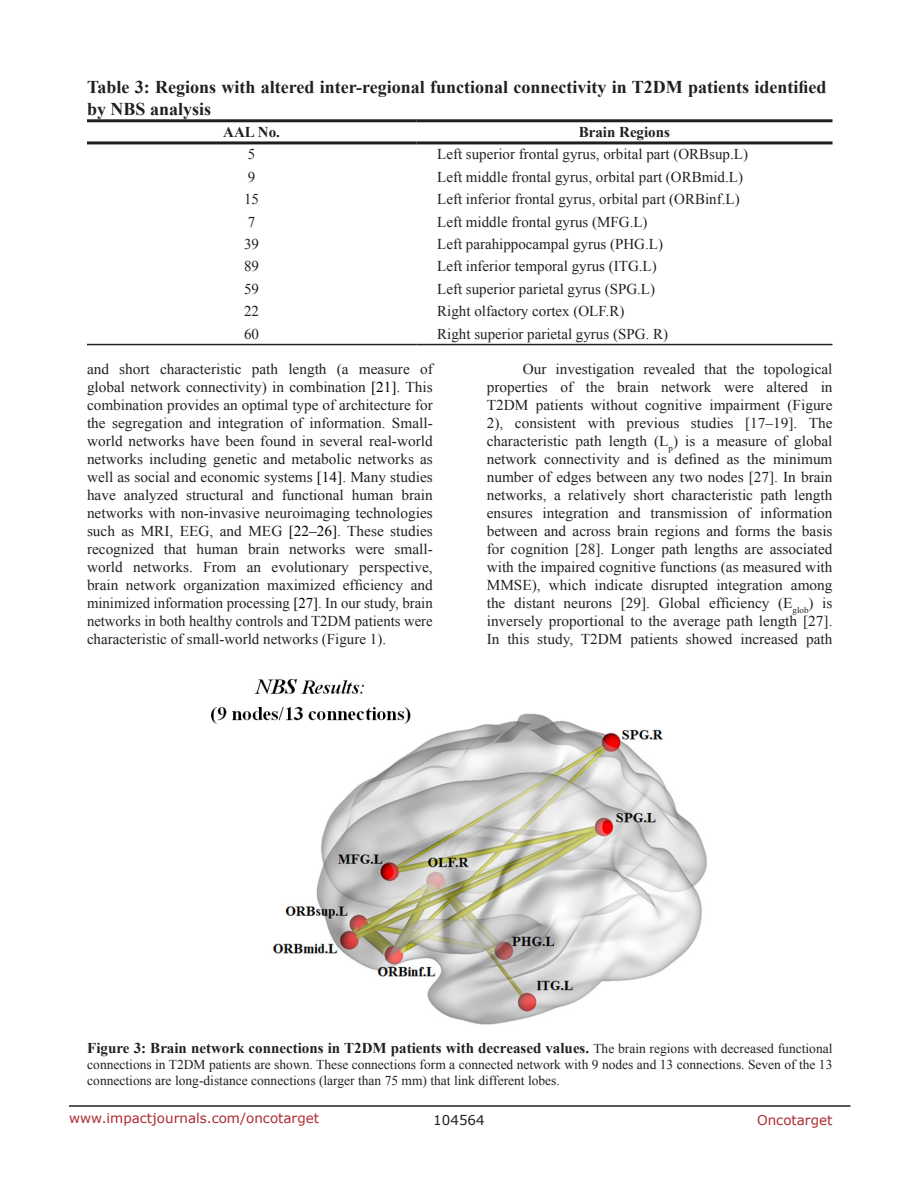
<style>
.page{position:relative;width:918px;height:1188px;background:#fff}
.page>*{position:absolute;margin:0;border:0;box-sizing:border-box;transform-origin:0 0}
.TableHeading{font:700 18px/21.6px "Times New Roman";color:#231f20}
.BodyText{font:15px/18px "Times New Roman";color:#231f20;text-align:justify}
.TableText{font:15px "Times New Roman";color:#231f20}
.FigureText{font:700 15px "Times New Roman";color:#231f20}
.TableText-2{font:700 15px "Times New Roman";color:#231f20}
.FigureText-2{font:13.5px/16.2px "Times New Roman";color:#231f20}
.t1{font:13.5px "Verdana";color:#ac2b31}
.t2{font:13.5px "Verdana";color:#231f20}
.s1{color:#080000}
.s2{font-weight:400;font-size:13.5px}
</style>
<div class="page">
<hr style="left:69px;top:1105px;width:781px;height:2px;background:#231f20">
<img style="left:212px;top:679px;width:495px;height:345px">
<hr style="left:87px;top:119px;width:329px;height:3px;background:#231f20">
<hr style="left:416px;top:119px;width:416px;height:3px;background:#231f20">
<hr style="left:87px;top:141px;width:329px;height:3px;background:#231f20">
<hr style="left:416px;top:141px;width:416px;height:3px;background:#231f20">
<hr style="left:87px;top:344px;width:329px;height:1px;background:#231f20">
<hr style="left:416px;top:344px;width:416px;height:1px;background:#231f20">
<p class="TableHeading" style="left:87px;top:76px;width:741px">Table 3: Regions with altered inter-regional functional connectivity in T2DM patients identified by NBS analysis</p>
<p class="TableText-2" style="left:223px;top:122px;width:58px">AAL No.</p>
<p class="TableText-2" style="left:579px;top:122px;width:93px">Brain Regions</p>
<p class="TableText" style="left:248px;top:144px;width:9px">5</p>
<p class="TableText" style="left:437px;top:144px;width:312px">Left superior frontal gyrus, orbital part (ORBsup.L)</p>
<p class="TableText" style="left:248px;top:167px;width:9px">9</p>
<p class="TableText" style="left:437px;top:167px;width:307px">Left middle frontal gyrus, orbital part (ORBmid.L)</p>
<p class="TableText" style="left:244px;top:189px;width:16px">15</p>
<p class="TableText" style="left:437px;top:189px;width:304px">Left inferior frontal gyrus, orbital part (ORBinf.L)</p>
<p class="TableText" style="left:248px;top:211px;width:9px">7</p>
<p class="TableText" style="left:437px;top:211px;width:212px">Left middle frontal gyrus (MFG.L)</p>
<p class="TableText" style="left:244px;top:234px;width:16px">39</p>
<p class="TableText" style="left:437px;top:234px;width:227px">Left parahippocampal gyrus (PHG.L)</p>
<p class="TableText" style="left:244px;top:256px;width:16px">89</p>
<p class="TableText" style="left:437px;top:256px;width:221px">Left inferior temporal gyrus (ITG.L)</p>
<p class="TableText" style="left:244px;top:279px;width:16px">59</p>
<p class="TableText" style="left:437px;top:279px;width:219px">Left superior parietal gyrus (SPG.L)</p>
<p class="TableText" style="left:244px;top:301px;width:16px">22</p>
<p class="TableText" style="left:437px;top:301px;width:189px">Right olfactory cortex (OLF.R)</p>
<p class="TableText" style="left:244px;top:323px;width:16px">60</p>
<p class="TableText" style="left:437px;top:323px;width:232px">Right superior parietal gyrus (SPG. R)</p>
<p class="BodyText" style="left:87px;top:359px;width:347px">and short characteristic path length (a measure of global network connectivity) in combination <span class="s1">[21]</span>. This combination provides an optimal type of architecture for the segregation and integration of information. Small&shy;world networks have been found in several real-world networks including genetic and metabolic networks as well as social and economic systems <span class="s1">[14]</span>. Many studies have analyzed structural and functional human brain networks with non-invasive neuroimaging technologies such as MRI, EEG, and MEG <span class="s1">[22–26]</span>. These studies recognized that human brain networks were small&shy;world networks. From an evolutionary perspective, brain network organization maximized efficiency and minimized information processing <span class="s1">[27]</span>. In our study, brain networks in both healthy controls and T2DM patients were characteristic of small-world networks (Figure 1).</p>
<p class="BodyText" style="left:487px;top:359px;width:347px;text-indent:36px">Our investigation revealed that the topological properties of the brain network were altered in T2DM patients without cognitive impairment (Figure 2), consistent with previous studies [17–19]. The characteristic path length (L<sub>p</sub>) is a measure of global network connectivity and is defined as the minimum number of edges between any two nodes [27]. In brain networks, a relatively short characteristic path length ensures integration and transmission of information between and across brain regions and forms the basis for cognition [28]. Longer path lengths are associated with the impaired cognitive functions (as measured with MMSE), which indicate disrupted integration among the distant neurons [29]. Global efficiency (E<sub>glob</sub>) is inversely proportional to the average path length [27].<br>In this study, T2DM patients showed increased path</p>
<p class="FigureText" style="left:87px;top:1037px;width:747px">Figure 3: Brain network connections in T2DM patients with decreased values. <span class="s2">The brain regions with decreased functional</span></p>
<p class="FigureText-2" style="left:87px;top:1056px;width:747px">connections in T2DM patients are shown. These connections form a connected network with 9 nodes and 13 connections. Seven of the 13 connections are long-distance connections (larger than 75 mm) that link different lobes.</p>
<p class="t1" style="left:69px;top:1109px;width:252px">www.impactjournals.com/oncotarget</p>
<p class="t2" style="left:433px;top:1111px;width:53px">104564</p>
<p class="t1" style="left:757px;top:1111px;width:77px">Oncotarget</p>
</div>
